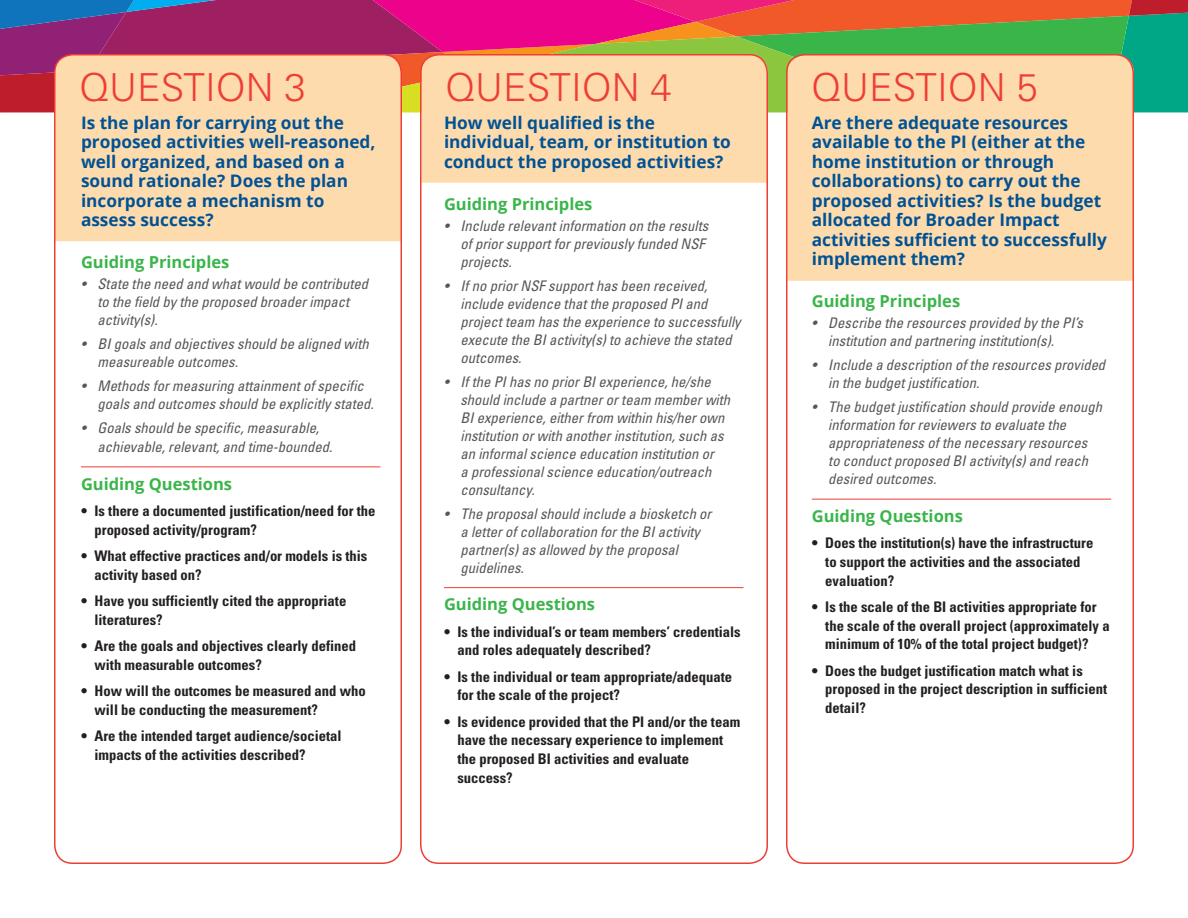
<style>
.page{position:relative;width:1188px;height:918px;background:#fff}
.page>*{position:absolute;margin:0;border:0;box-sizing:border-box;transform-origin:0 0}
.Question_Numbers{font:300 38.7px "Univers LT Std";color:#ee3e35}
.Questions_Blue{font:700 17.25px/19.5px "Open Sans";color:#005294}
.Subheads_Green_Small{font:700 16.5px "Open Sans";color:#3ab54a}
.t1{font:italic condensed 14.7px/18px "Univers LT Std";color:#55565a}
.t2{font:700 condensed 14.7px/18.8px "Univers LT Std";color:#231f20}
</style>
<div class="page">
<svg style="left:0;top:0;width:1188px;height:112px;background:#9b5360"></svg>
<div style="left:55px;top:55px;width:346px;height:186px;background:#fedbad"></div>
<hr style="left:81px;top:466px;width:299px;height:1px;background:#ee3e35">
<div style="left:422px;top:55px;width:346px;height:128px;background:#fedbad"></div>
<div style="left:788px;top:55px;width:346px;height:226px;background:#fedbad"></div>
<hr style="left:444px;top:587px;width:299px;height:1px;background:#ee3e35">
<hr style="left:812px;top:499px;width:299px;height:1px;background:#ee3e35">
<div style="left:54px;top:54px;width:348px;height:810px;border:2px solid #ee3e35;border-radius:18px"></div>
<div style="left:420px;top:54px;width:348px;height:810px;border:2px solid #ee3e35;border-radius:18px"></div>
<div style="left:786px;top:54px;width:348px;height:810px;border:2px solid #ee3e35;border-radius:18px"></div>
<p class="Question_Numbers" style="left:79px;top:64px;width:228px">QUESTION 3</p>
<p class="Questions_Blue" style="left:81px;top:113px;width:296px">Is the plan for carrying out the proposed activities well-reasoned, well organized, and based on a sound rationale? Does the plan incorporate a mechanism to assess success?</p>
<p class="Subheads_Green_Small" style="left:81px;top:251px;width:150px">Guiding Principles</p>
<p class="t1" style="left:98px;top:275px;width:272px;text-indent:-16px">• State the need and what would be contributed to the field by the proposed broader impact activity(s).</p>
<p class="t1" style="left:98px;top:335px;width:273px;text-indent:-16px">• BI goals and objectives should be aligned with measureable outcomes.</p>
<p class="t1" style="left:98px;top:377px;width:278px;text-indent:-16px">• Methods for measuring attainment of specific goals and outcomes should be explicitly stated.</p>
<p class="t1" style="left:98px;top:419px;width:236px;line-height:18.8px;text-indent:-16px">• Goals should be specific, measurable, achievable, relevant, and time-bounded.</p>
<p class="Subheads_Green_Small" style="left:81px;top:472px;width:153px">Guiding Questions</p>
<p class="t2" style="left:94px;top:501px;width:283px;text-indent:-14px">• Is there a documented justification/need for the proposed activity/program?</p>
<p class="t2" style="left:94px;top:546px;width:274px;text-indent:-14px">• What effective practices and/or models is this activity based on?</p>
<p class="t2" style="left:94px;top:591px;width:253px;text-indent:-14px">• Have you sufficiently cited the appropriate literatures?</p>
<p class="t2" style="left:94px;top:636px;width:263px;text-indent:-14px">• Are the goals and objectives clearly defined with measurable outcomes?</p>
<p class="t2" style="left:94px;top:681px;width:273px;text-indent:-14px">• How will the outcomes be measured and who will be conducting the measurement?</p>
<p class="t2" style="left:94px;top:726px;width:249px;text-indent:-14px">• Are the intended target audience/societal impacts of the activities described?</p>
<p class="Question_Numbers" style="left:445px;top:64px;width:228px">QUESTION 4</p>
<p class="Question_Numbers" style="left:811px;top:64px;width:228px">QUESTION 5</p>
<p class="Questions_Blue" style="left:444px;top:113px;width:288px">How well qualified is the individual, team, or institution to conduct the proposed activities?</p>
<p class="Subheads_Green_Small" style="left:444px;top:192px;width:150px">Guiding Principles</p>
<p class="t1" style="left:460px;top:217px;width:249px;text-indent:-16px">• Include relevant information on the results of prior support for previously funded NSF projects.</p>
<p class="t1" style="left:460px;top:277px;width:282px;text-indent:-16px">• If no prior NSF support has been received, include evidence that the proposed PI and project team has the experience to successfully execute the BI activity(s) to achieve the stated outcomes.</p>
<p class="t1" style="left:460px;top:373px;width:271px;text-indent:-16px">• If the PI has no prior BI experience, he/she should include a partner or team member with BI experience, either from within his/her own institution or with another institution, such as an informal science education institution or<br>a professional science education/outreach consultancy.</p>
<p class="t1" style="left:460px;top:505px;width:252px;text-indent:-16px">• The proposal should include a biosketch or a letter of collaboration for the BI activity partner(s) as allowed by the proposal guidelines.</p>
<p class="Subheads_Green_Small" style="left:444px;top:593px;width:153px">Guiding Questions</p>
<p class="t2" style="left:458px;top:622px;width:285px;text-indent:-14px">• Is the individual’s or team members’ credentials and roles adequately described?</p>
<p class="t2" style="left:458px;top:667px;width:276px;text-indent:-14px">• Is the individual or team appropriate/adequate for the scale of the project?</p>
<p class="t2" style="left:458px;top:712px;width:284px;text-indent:-14px">• Is evidence provided that the PI and/or the team have the necessary experience to implement the proposed BI activities and evaluate success?</p>
<p class="Questions_Blue" style="left:812px;top:113px;width:297px">Are there adequate resources available to the PI (either at the home institution or through collaborations) to carry out the proposed activities? Is the budget allocated for Broader Impact activities sufficient to successfully implement them?</p>
<p class="Subheads_Green_Small" style="left:812px;top:290px;width:150px">Guiding Principles</p>
<p class="t1" style="left:828px;top:314px;width:256px;text-indent:-16px">• Describe the resources provided by the PI’s institution and partnering institution(s).</p>
<p class="t1" style="left:828px;top:356px;width:278px;text-indent:-16px">• Include a description of the resources provided in the budget justification.</p>
<p class="t1" style="left:828px;top:398px;width:275px;text-indent:-16px">• The budget justification should provide enough information for reviewers to evaluate the appropriateness of the necessary resources to conduct proposed BI activity(s) and reach desired outcomes.</p>
<p class="Subheads_Green_Small" style="left:812px;top:504px;width:153px">Guiding Questions</p>
<p class="t2" style="left:825px;top:534px;width:270px;text-indent:-14px">• Does the institution(s) have the infrastructure to support the activities and the associated evaluation?</p>
<p class="t2" style="left:825px;top:597px;width:286px;text-indent:-14px">• Is the scale of the BI activities appropriate for the scale of the overall project (approximately a minimum of 10% of the total project budget)?</p>
<p class="t2" style="left:825px;top:661px;width:283px;text-indent:-14px">• Does the budget justification match what is proposed in the project description in sufficient detail?</p>
</div>
